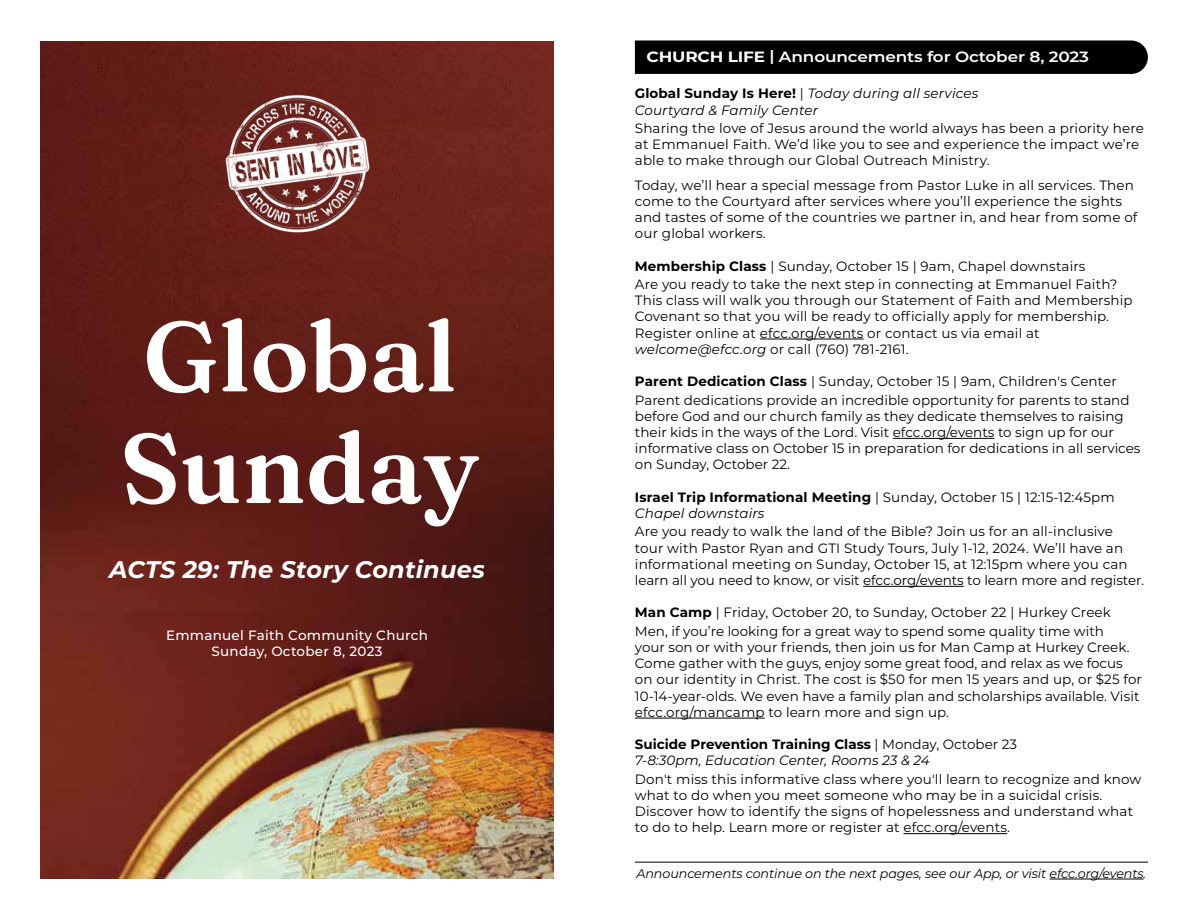
<style>
.page{position:relative;width:1188px;height:918px;background:#fff}
.page>*{position:absolute;margin:0;border:0;box-sizing:border-box;transform-origin:0 0}
.t1{font:600 98.4px/111.6px "Fraunces 9 pt";color:#fff}
.t2{font:italic 700 24px "Montserrat";letter-spacing:.01em;color:#fff}
.t3{font:600 14.85px "Montserrat";letter-spacing:-.01em;color:#fff;scale:1.14 1}
.t4{font:13.5px/16.2px "Montserrat";letter-spacing:.01em;color:#000}
.t5{font:italic 13.5px/16.2px "Montserrat";color:#000}
.t6{font:500 13.5px/16.2px "Montserrat";letter-spacing:.02em;color:#fff;text-align:center}
.t7{font:italic 12.75px "Montserrat";letter-spacing:-.01em;color:#000}
.s1{font-weight:700}
.s2{font-weight:700;font-style:normal}
.s3{font-style:normal}
.s4{font-style:italic}
</style>
<div class="page">
<div style="left:635px;top:40px;width:513px;height:34px;background:#000"></div>
<hr style="left:635px;top:862px;width:513px;height:1px;background:#000">
<hr style="left:1050px;top:879px;width:94px;height:1px;background:#000">
<hr style="left:760px;top:339px;width:104px;height:1px;background:#000">
<hr style="left:893px;top:438px;width:101px;height:1px;background:#000">
<hr style="left:863px;top:586px;width:101px;height:1px;background:#000">
<hr style="left:635px;top:718px;width:130px;height:1px;background:#000">
<hr style="left:903px;top:833px;width:104px;height:1px;background:#000">
<img style="left:40px;top:41px;width:514px;height:837px">
<img style="left:224px;top:87px;width:147px;height:154px">
<h1 class="t1" style="left:120px;top:295px;width:361px">Global<br>Sunday</h1>
<h2 class="t2" style="left:109px;top:553px;width:377px">ACTS 29: The Story Continues</h2>
<p class="t6" style="left:166px;top:626px;width:263px">Emmanuel Faith Community Church<br>Sunday, October 8, 2023</p>
<p class="t3" style="left:647px;top:46px;width:390px"><span class="s1">CHURCH LIFE</span> | Announcements for October 8, 2023</p>
<p class="t5" style="left:635px;top:85px;width:345px"><span class="s2">Global Sunday Is Here!</span> <span class="s3">|</span> Today during all services<br>Courtyard &amp; Family Center</p>
<p class="t4" style="left:635px;top:120px;width:510px">Sharing the love of Jesus around the world always has been a priority here at Emmanuel Faith. We’d like you to see and experience the impact we’re able to make through our Global Outreach Ministry.</p>
<p class="t4" style="left:635px;top:176px;width:504px">Today, we’ll hear a special message from Pastor Luke in all services. Then come to the Courtyard after services where you’ll experience the sights and tastes of some of the countries we partner in, and hear from some of our global workers.</p>
<p class="t4" style="left:635px;top:256px;width:484px;line-height:18.3px"><span class="s1">Membership Class</span> | Sunday, October 15 | 9am, Chapel downstairs<br>Are you ready to take the next step in connecting at Emmanuel Faith?</p>
<p class="t4" style="left:635px;top:292px;width:499px">This class will walk you through our Statement of Faith and Membership Covenant so that you will be ready to officially apply for membership.<br>Register online at efcc.org/events or contact us via email at <span class="s4">welcome@efcc.org</span> or call (760) 781-2161.</p>
<p class="t4" style="left:635px;top:372px;width:496px;line-height:18.3px"><span class="s1">Parent Dedication Class</span> | Sunday, October 15 | 9am, Children's Center<br>Parent dedications provide an incredible opportunity for parents to stand</p>
<p class="t4" style="left:635px;top:407px;width:507px">before God and our church family as they dedicate themselves to raising their kids in the ways of the Lord. Visit efcc.org/events to sign up for our informative class on October 15 in preparation for dedications in all services on Sunday, October 22.</p>
<p class="t4" style="left:635px;top:488px;width:481px"><span class="s1">Israel Trip Informational Meeting</span> | Sunday, October 15 | 12:15-12:45pm<br><span class="s4">Chapel downstairs</span></p>
<p class="t4" style="left:635px;top:523px;width:511px">Are you ready to walk the land of the Bible? Join us for an all-inclusive tour with Pastor Ryan and GTI Study Tours, July 1-12, 2024. We’ll have an informational meeting on Sunday, October 15, at 12:15pm where you can learn all you need to know, or visit efcc.org/events to learn more and register.</p>
<p class="t4" style="left:635px;top:603px;width:478px;line-height:18.3px"><span class="s1">Man Camp</span> | Friday, October 20, to Sunday, October 22 | Hurkey Creek<br>Men, if you’re looking for a great way to spend some quality time with</p>
<p class="t4" style="left:635px;top:639px;width:509px">your son or with your friends, then join us for Man Camp at Hurkey Creek.<br>Come gather with the guys, enjoy some great food, and relax as we focus on our identity in Christ. The cost is $50 for men 15 years and up, or $25 for 10-14-year-olds. We even have a family plan and scholarships available. Visit efcc.org/mancamp to learn more and sign up.</p>
<p class="t5" style="left:635px;top:736px;width:384px"><span class="s2">Suicide Prevention Training Class</span> <span class="s3">| Monday, October 23<br></span>7-8:30pm, Education Center, Rooms 23 &amp; 24</p>
<p class="t4" style="left:635px;top:770px;width:508px">Don't miss this informative class where you'll learn to recognize and know what to do when you meet someone who may be in a suicidal crisis.<br>Discover how to identify the signs of hopelessness and understand what to do to help. Learn more or register at efcc.org/events.</p>
<p class="t7" style="left:636px;top:864px;width:511px">Announcements continue on the next pages, see our App, or visit efcc.org/events.</p>
</div>
